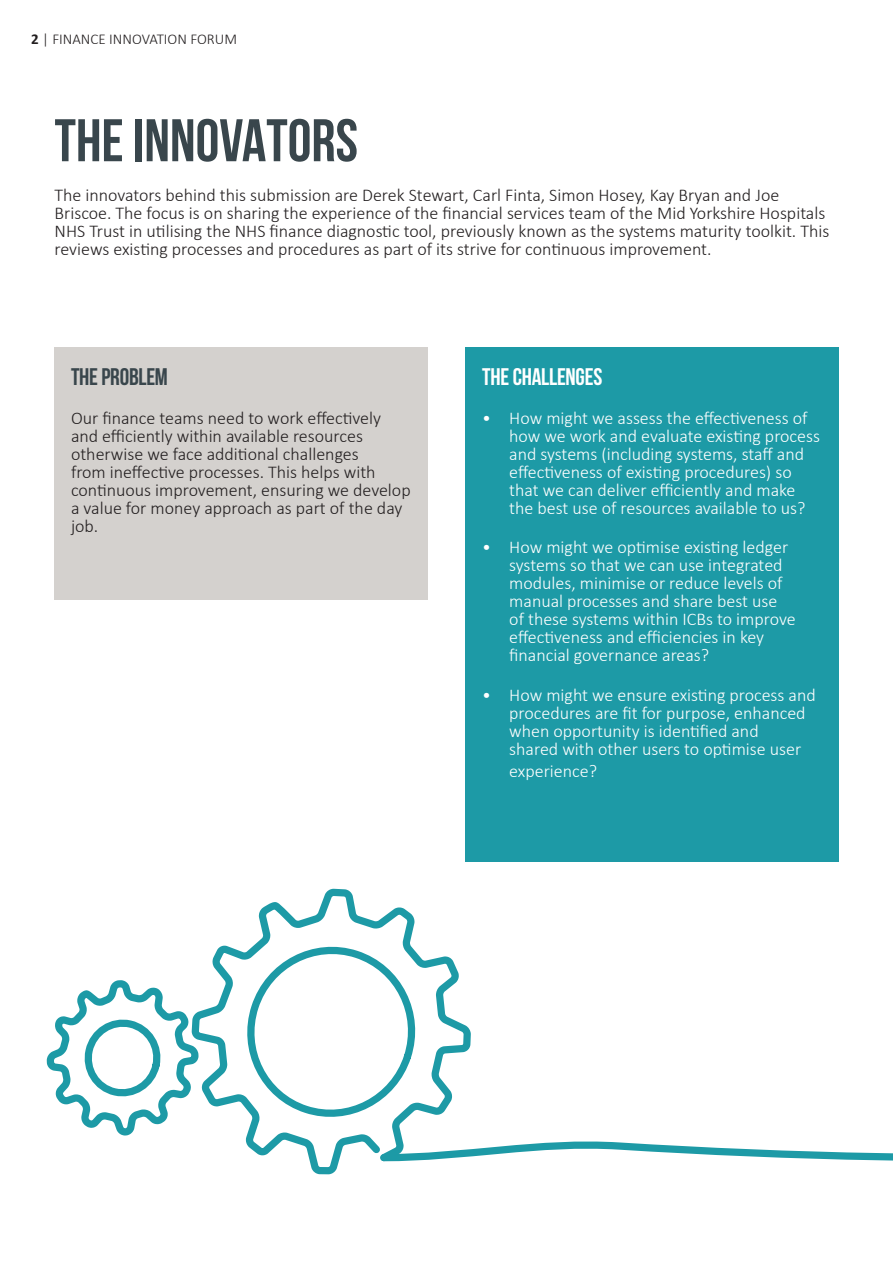
<style>
.page{position:relative;width:893px;height:1263px;background:#fff}
.page>*{position:absolute;margin:0;border:0;box-sizing:border-box;transform-origin:0 0}
.Body_copy{font:700 60px "Bebas Neue";color:#39464c}
.Body_copy-2{font:700 24px "Bebas Neue";letter-spacing:-.01em;color:#fff}
.Body_copy-3{font:700 24px "Bebas Neue";letter-spacing:-.01em;color:#39464c}
.Body_copy-4{font:300 18px/18px "Calibri";color:#231f20}
.t1{font:300 18px/18px "Calibri";color:#fff}
.t2{font:300 15px "Calibri";color:#231f20}
.s1{font-weight:700}
</style>
<div class="page">
<div style="left:54px;top:348px;width:374px;height:252px;background:#d4d1ce"></div>
<div style="left:465px;top:348px;width:374px;height:514px;background:#1d9aa6"></div>
<svg style="left:474px;top:1141px;width:419px;height:20px"></svg>
<svg style="left:47px;top:889px;width:427px;height:285px"></svg>
<p class="t2" style="left:31px;top:30px;width:207px"><span class="s1">2</span> | FINANCE INNOVATION FORUM</p>
<p class="Body_copy" style="left:55px;top:108px;width:305px">THE INNOVATORS</p>
<p class="Body_copy-4" style="left:55px;top:185px;width:776px">The innovators behind this submission are Derek Stewart, Carl Finta, Simon Hosey, Kay Bryan and Joe Briscoe. The focus is on sharing the experience of the financial services team of the Mid Yorkshire Hospitals NHS Trust in utilising the NHS finance diagnostic tool, previously known as the systems maturity toolkit. This reviews existing processes and procedures as part of its strive for continuous improvement.</p>
<p class="Body_copy-3" style="left:71px;top:363px;width:98px">THE PROBLEM</p>
<p class="Body_copy-4" style="left:71px;top:409px;width:341px">Our finance teams need to work effectively and efficiently within available resources otherwise we face additional challenges<br>from ineffective processes. This helps with continuous improvement, ensuring we develop a value for money approach as part of the day job.</p>
<p class="Body_copy-2" style="left:482px;top:363px;width:122px">THE CHALLENGES</p>
<p class="t1" style="left:509px;top:409px;width:312px;text-indent:-27px">• How might we assess the effectiveness of how we work and evaluate existing process and systems (including systems, staff and effectiveness of existing procedures) so that we can deliver efficiently and make the best use of resources available to us?</p>
<p class="t1" style="left:509px;top:538px;width:288px;text-indent:-27px">• How might we optimise existing ledger systems so that we can use integrated modules, minimise or reduce levels of manual processes and share best use of these systems within ICBs to improve effectiveness and efficiencies in key financial governance areas?</p>
<p class="t1" style="left:509px;top:685px;width:308px;text-indent:-27px">• How might we ensure existing process and procedures are fit for purpose, enhanced when opportunity is identified and<br>shared with other users to optimise user</p>
<p class="t1" style="left:509px;top:762px;width:89px">experience?</p>
</div>
